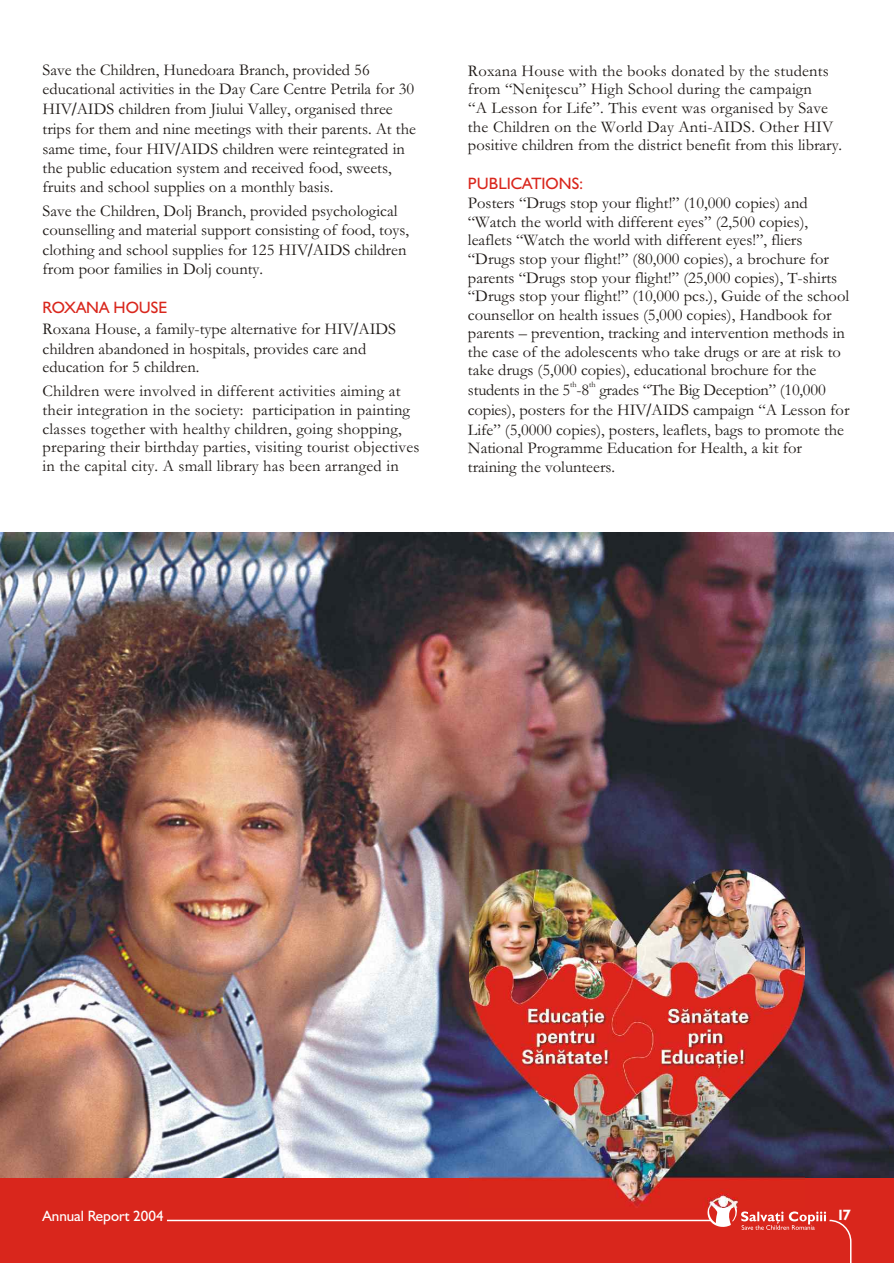
<style>
.page{position:relative;width:894px;height:1263px;background:#fff}
.page>*{position:absolute;margin:0;border:0;box-sizing:border-box;transform-origin:0 0}
.t1{font:16.5px/18.6px "Garamond RO";color:#1f1a17}
.t2{font:16.5px "Gilles Sans RO";color:#d9261c}
.t3{font:15px "Gilles Sans RO";color:#fff}
.t4{font:700 15px "Gilles Sans RO";color:#fff}
.t5{font:8.25px "Garamond RO";color:#1f1a17}
.s1{font-family:"Gilles Sans RO"}
</style>
<div class="page">
<img style="left:0;top:532px;width:894px;height:646px">
<div style="left:0;top:1178px;width:894px;height:85px;background:#d9261c"></div>
<svg style="left:166px;top:1208px;width:686px;height:55px"></svg>
<img style="left:469px;top:870px;width:335px;height:338px">
<p class="t1" style="left:43px;top:63px;width:373px">Save the Children, Hunedoara Branch, provided 56 educational activities in the Day Care Centre Petrila for 30</p>
<p class="t1" style="left:43px;top:101px;width:375px;line-height:19.5px">HIV<span class="s1">/</span>AIDS children from Jiului Valley, organised three trips for them and nine meetings with their parents. At the same time, four HIV<span class="s1">/</span>AIDS children were reintegrated in the public education system and received food, sweets, fruits and school supplies on a monthly basis.</p>
<p class="t1" style="left:43px;top:203px;width:368px">Save the Children, Dolj Branch, provided psychological counselling and material support consisting of food, toys,</p>
<p class="t1" style="left:43px;top:242px;width:365px;line-height:19.5px">clothing and school supplies for 125 HIV<span class="s1">/</span>AIDS children from poor families in Dolj county.</p>
<p class="t2" style="left:43px;top:301px;width:126px">ROXANA HOUSE</p>
<p class="t1" style="left:43px;top:321px;width:355px;line-height:19px">Roxana House, a family-type alternative for HIV<span class="s1">/</span>AIDS children abandoned in hospitals, provides care and education for 5 children.</p>
<p class="t1" style="left:43px;top:384px;width:378px">Children were involved in different activities aiming at their integration in the society: participation in painting classes together with healthy children, going shopping, preparing their birthday parties, visiting tourist objectives in the capital city. A small library has been arranged in</p>
<p class="t1" style="left:468px;top:63px;width:376px">Roxana House with the books donated by the students from “Neniþescu” High School during the campaign<br>“A Lesson for Life”. This event was organised by Save the Children on the World Day Anti-AIDS. Other HIV positive children from the district benefit from this library.</p>
<p class="t2" style="left:468px;top:177px;width:117px">PUBLICATIONS:</p>
<p class="t1" style="left:468px;top:196px;width:383px">Posters “Drugs stop your flight!” (10,000 copies) and “Watch the world with different eyes” (2,500 copies), leaflets “Watch the world with different eyes!”, fliers “Drugs stop your flight!” (80,000 copies), a brochure for parents “Drugs stop your flight!” (25,000 copies), T-shirts “Drugs stop your flight!” (10,000 pcs.), Guide of the school counsellor on health issues (5,000 copies), Handbook for parents – prevention, tracking and intervention methods in the case of the adolescents who take drugs or are at risk to take drugs (5,000 copies), educational brochure for the</p>
<p class="t5" style="left:570px;top:381px;width:8px">th</p>
<p class="t5" style="left:589px;top:381px;width:8px">th</p>
<p class="t1" style="left:468px;top:382px;width:383px;line-height:19.2px">students in the 5 -8 grades “The Big Deception” (10,000 copies), posters for the HIV<span class="s1">/</span>AIDS campaign “A Lesson for Life” (5,0000 copies), posters, leaflets, bags to promote the National Programme Education for Health, a kit for training the volunteers.</p>
<p class="t3" style="left:43px;top:1211px;width:123px">Annual Report 2004</p>
<p class="t4" style="left:836px;top:1210px;width:15px">17</p>
</div>
